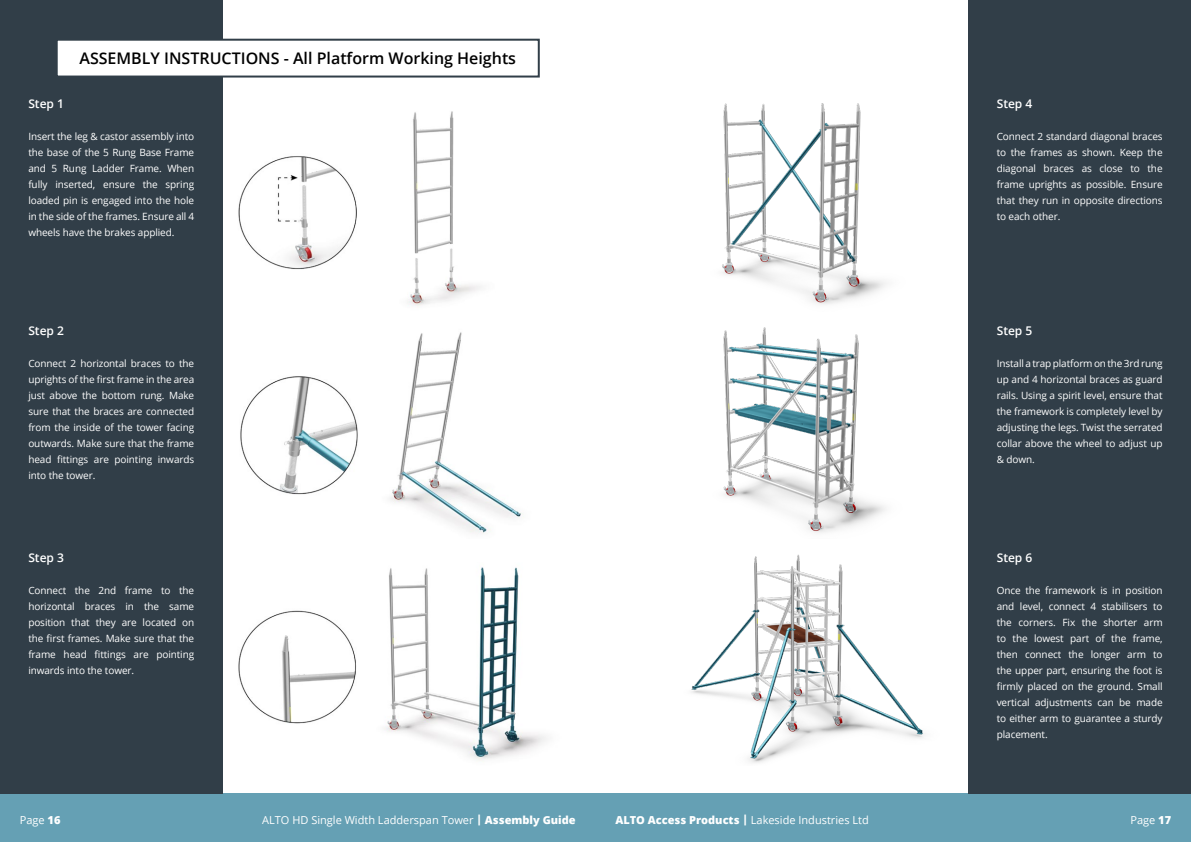
<style>
.page{position:relative;width:1191px;height:842px;background:#fff}
.page>*{position:absolute;margin:0;border:0;box-sizing:border-box;transform-origin:0 0}
.t1{font:600 16px "Open Sans";color:#000}
.t2{font:600 12px "Open Sans";color:#fff}
.t3{font:11px "Open Sans";color:#fff}
.t4{font:10px/16px "Open Sans";letter-spacing:-.01em;color:#fff;text-align:justify}
.s1{font-weight:800}
</style>
<div class="page">
<img style="left:238px;top:111px;width:243px;height:195px">
<img style="left:238px;top:567px;width:309px;height:194px">
<img style="left:240px;top:332px;width:281px;height:202px">
<div style="left:0;top:794px;width:595px;height:48px;background:#65a0b4"></div>
<div style="left:0;top:0;width:223px;height:794px;background:#313e48"></div>
<div style="left:57px;top:40px;width:482px;height:37px;background:#fff"></div>
<div style="left:56px;top:39px;width:484px;height:39px;border:2px solid #313e48"></div>
<img style="left:722px;top:103px;width:165px;height:202px">
<img style="left:723px;top:327px;width:163px;height:206px">
<img style="left:691px;top:554px;width:233px;height:209px">
<div style="left:595px;top:794px;width:596px;height:48px;background:#65a0b4"></div>
<div style="left:968px;top:0;width:223px;height:794px;background:#313e48"></div>
<p class="t1" style="left:79px;top:47px;width:438px">ASSEMBLY INSTRUCTIONS - All Platform Working Heights</p>
<p class="t2" style="left:28px;top:96px;width:37px">Step 1</p>
<p class="t4" style="left:28px;top:129px;width:167px">Insert the leg &amp; castor assembly into the base of the 5 Rung Base Frame and 5 Rung Ladder Frame. When fully inserted, ensure the spring loaded pin is engaged into the hole in the side of the frames. Ensure all 4 wheels have the brakes applied.</p>
<p class="t2" style="left:28px;top:323px;width:37px">Step 2</p>
<p class="t4" style="left:28px;top:355px;width:167px">Connect 2 horizontal braces to the uprights of the first frame in the area just above the bottom rung. Make sure that the braces are connected from the inside of the tower facing outwards. Make sure that the frame head fittings are pointing inwards into the tower.</p>
<p class="t2" style="left:28px;top:549px;width:37px">Step 3</p>
<p class="t4" style="left:28px;top:582px;width:167px">Connect the 2nd frame to the horizontal braces in the same position that they are located on the first frames. Make sure that the frame head fittings are pointing inwards into the tower.</p>
<p class="t3" style="left:20px;top:813px;width:42px">Page <span class="s1">16</span></p>
<p class="t3" style="left:262px;top:813px;width:315px">ALTO HD Single Width Ladderspan Tower <span class="s1">| Assembly Guide</span></p>
<p class="t2" style="left:996px;top:96px;width:37px">Step 4</p>
<p class="t4" style="left:996px;top:129px;width:167px">Connect 2 standard diagonal braces to the frames as shown. Keep the diagonal braces as close to the frame uprights as possible. Ensure that they run in opposite directions to each other.</p>
<p class="t2" style="left:996px;top:323px;width:37px">Step 5</p>
<p class="t4" style="left:996px;top:355px;width:167px">Install a trap platform on the 3rd rung up and 4 horizontal braces as guard rails. Using a spirit level, ensure that the framework is completely level by adjusting the legs. Twist the serrated collar above the wheel to adjust up &amp; down.</p>
<p class="t2" style="left:996px;top:549px;width:37px">Step 6</p>
<p class="t4" style="left:996px;top:582px;width:167px">Once the framework is in position and level, connect 4 stabilisers to the corners. Fix the shorter arm to the lowest part of the frame, then connect the longer arm to the upper part, ensuring the foot is firmly placed on the ground. Small vertical adjustments can be made to either arm to guarantee a sturdy placement.</p>
<p class="t3" style="left:615px;top:813px;width:255px"><span class="s1">ALTO Access Products |</span> Lakeside Industries Ltd</p>
<p class="t3" style="left:1130px;top:813px;width:42px">Page <span class="s1">17</span></p>
</div>
